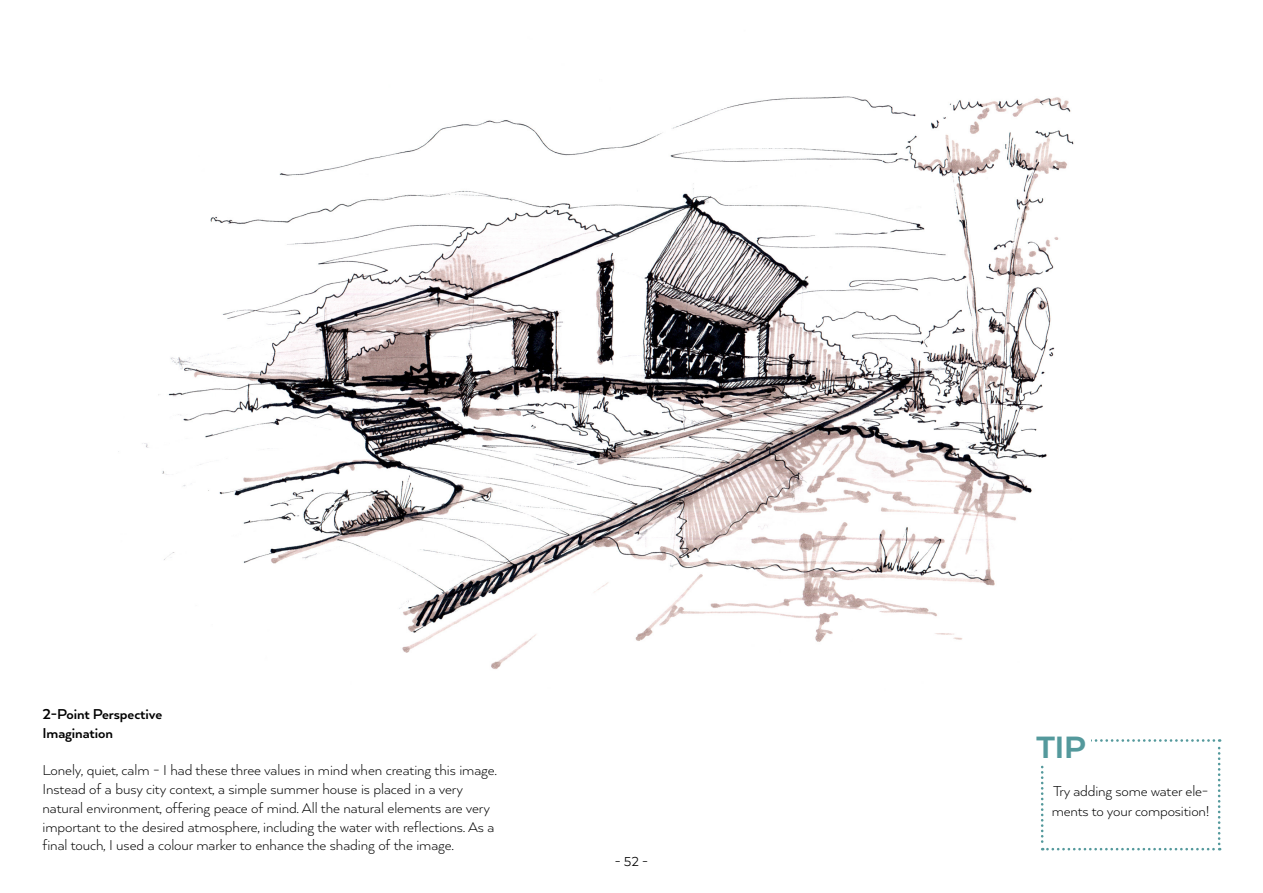
<style>
.page{position:relative;width:1263px;height:893px;background:#fff}
.page>*{position:absolute;margin:0;border:0;box-sizing:border-box;transform-origin:0 0}
.t1{font:800 35.7px "Arquitecta";color:#54999c}
.t2{font:300 16.5px/18.8px "Arquitecta";letter-spacing:-.005em;color:#000}
.t3{font:700 16.5px/18.8px "Arquitecta";letter-spacing:-.005em;color:#000}
.t4{font:15px "Arquitecta";color:#000}
</style>
<div class="page">
<img style="left:118px;top:96px;width:956px;height:573px">
<svg style="left:1041px;top:739px;width:179px;height:111px"></svg>
<div style="left:1030px;top:725px;width:60px;height:39px;background:#fff"></div>
<p class="t3" style="left:43px;top:704px;width:121px">2-Point Perspective<br>Imagination</p>
<p class="t2" style="left:43px;top:760px;width:456px">Lonely, quiet, calm - I had these three values in mind when creating this image.<br>Instead of a busy city context, a simple summer house is placed in a very natural environment, offering peace of mind. All the natural elements are very important to the desired atmosphere, including the water with reflections. As a final touch, I used a colour marker to enhance the shading of the image.</p>
<p class="t4" style="left:615px;top:852px;width:35px">- 52 -</p>
<h1 class="t1" style="left:1036px;top:725px;width:51px">TIP</h1>
<p class="t2" style="left:1052px;top:781px;width:159px;line-height:19.8px">Try adding some water ele&shy;ments to your composition!</p>
</div>
